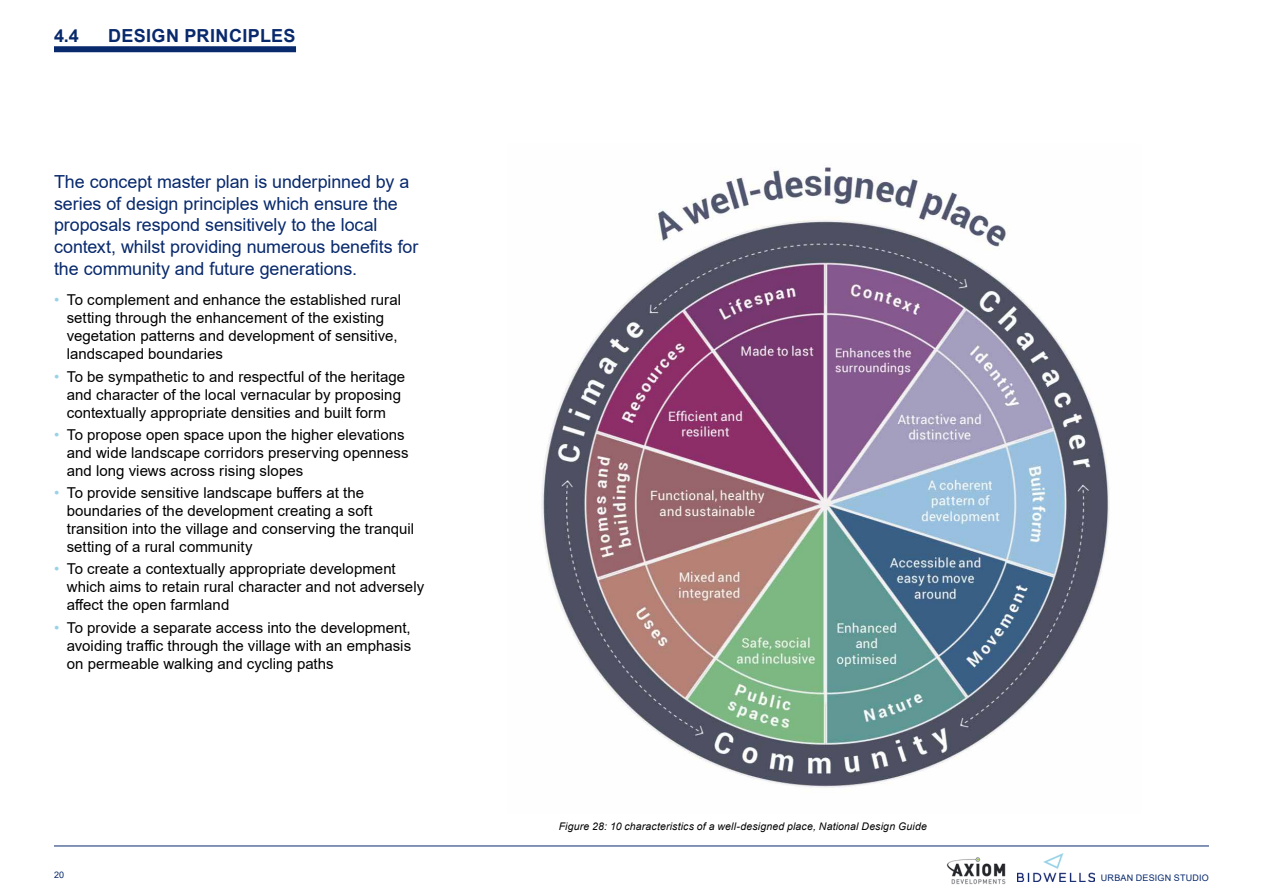
<style>
.page{position:relative;width:1263px;height:893px;background:#fff}
.page>*{position:absolute;margin:0;border:0;box-sizing:border-box;transform-origin:0 0}
.t1{font:18px/21.6px "Arial";letter-spacing:-.005em;color:#08296c}
.t2{font:700 18px "Arial";letter-spacing:.025em;color:#08296c}
.t3{font:15px/18px "Arial";letter-spacing:.005em;color:#000}
.t4{font:italic 10.5px "Arial";letter-spacing:.015em;color:#000}
.t5{font:9px "Arial";letter-spacing:.025em;color:#08296c}
.s1{color:#98d2e7}
</style>
<div class="page">
<hr style="left:54px;top:846px;width:1155px;height:1px;background:#08296c">
<img style="left:1017px;top:853px;width:77px;height:28px">
<img style="left:946px;top:857px;width:60px;height:28px">
<div style="left:54px;top:46px;width:242px;height:6px;background:#08296c"></div>
<img style="left:541px;top:167px;width:568px;height:621px">
<p class="t2" style="left:54px;top:23px;width:26px">4.4</p>
<p class="t2" style="left:108px;top:23px;width:189px">DESIGN PRINCIPLES</p>
<p class="t1" style="left:54px;top:171px;width:366px">The concept master plan is underpinned by a series of design principles which ensure the proposals respond sensitively to the local context, whilst providing numerous benefits for the community and future generations.</p>
<p class="t3" style="left:67px;top:291px;width:336px;text-indent:-13px"><span class="s1">•</span> To complement and enhance the established rural setting through the enhancement of the existing vegetation patterns and development of sensitive, landscaped boundaries</p>
<p class="t3" style="left:54px;top:367px;width:353px;text-align:center"><span class="s1">•</span> To be sympathetic to and respectful of the heritage and character of the local vernacular by proposing contextually appropriate densities and built form</p>
<p class="t3" style="left:67px;top:426px;width:343px;text-indent:-13px"><span class="s1">•</span> To propose open space upon the higher elevations and wide landscape corridors preserving openness and long views across rising slopes</p>
<p class="t3" style="left:67px;top:484px;width:349px;text-indent:-13px"><span class="s1">•</span> To provide sensitive landscape buffers at the boundaries of the development creating a soft transition into the village and conserving the tranquil setting of a rural community</p>
<p class="t3" style="left:67px;top:560px;width:359px;text-indent:-13px"><span class="s1">•</span> To create a contextually appropriate development which aims to retain rural character and not adversely affect the open farmland</p>
<p class="t3" style="left:67px;top:618px;width:346px;text-align:justify;text-indent:-13px"><span class="s1">•</span> To provide a separate access into the development, avoiding traffic through the village with an emphasis on permeable walking and cycling paths</p>
<p class="t4" style="left:559px;top:820px;width:370px">Figure 28: 10 characteristics of a well-designed place, National Design Guide</p>
<p class="t5" style="left:54px;top:868px;width:12px">20</p>
<p class="t5" style="left:1101px;top:872px;width:110px">URBAN DESIGN STUDIO</p>
</div>
